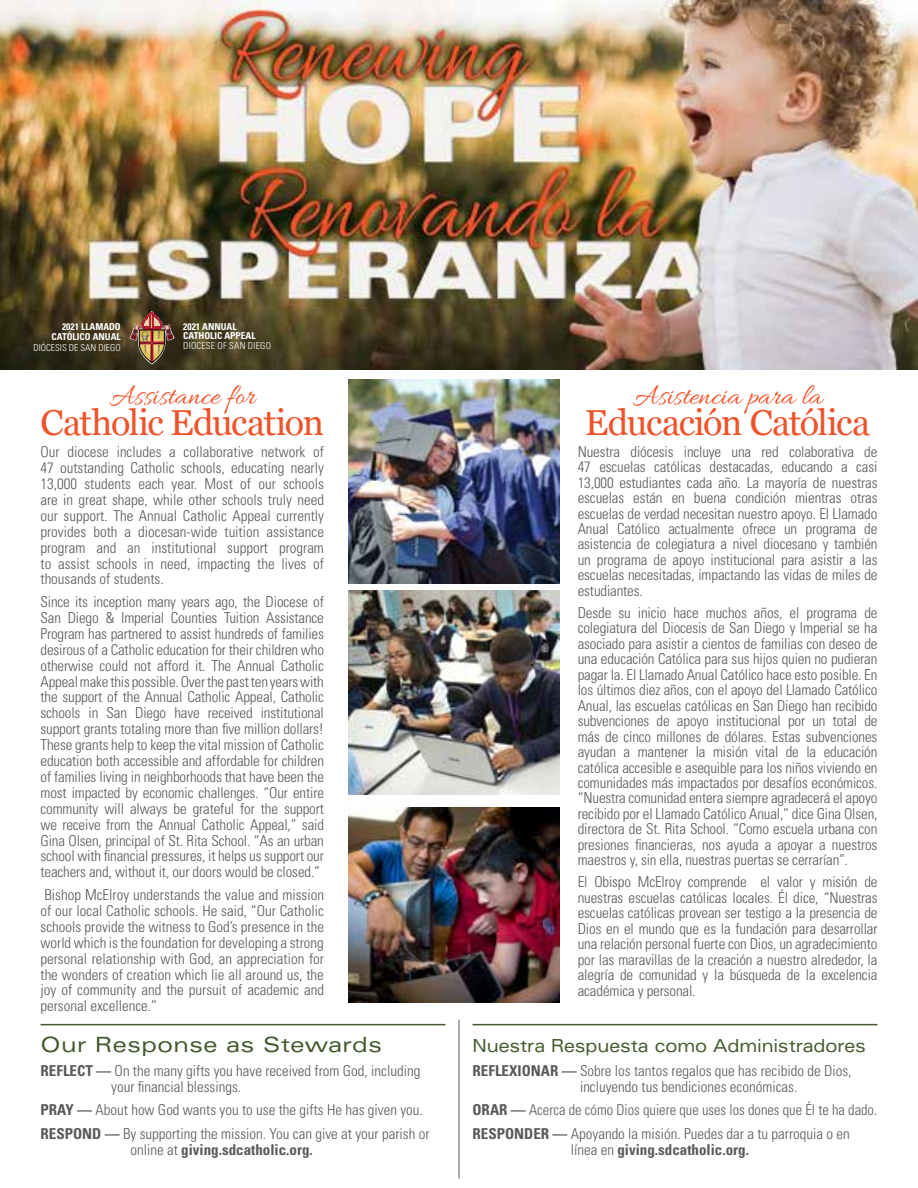
<style>
.page{position:relative;width:918px;height:1188px;background:#fff}
.page>*{position:absolute;margin:0;border:0;box-sizing:border-box;transform-origin:0 0}
.t1{font:36px "Georgia";letter-spacing:-.04em;color:#f05329}
.t2{font:30px "Allura";color:#f05329}
.t3{font:expanded 21px "Univers";letter-spacing:.015em;color:#44592d}
.t4{font:expanded 18px "Univers";letter-spacing:-.005em;color:#44592d;scale:.9 1}
.t5{font:300 condensed 15px/15.9px "Univers";color:#58595b;text-align:justify}
.t6{font:700 condensed 15px "Univers";color:#58595b}
.t7{font:700 condensed 9.45px/9.4px "Univers";color:#fff}
.t8{font:300 condensed 9.45px "Univers";color:#fff}
.t9{font:300 condensed 9.45px "Univers";letter-spacing:.02em;color:#fff}
.s1{font-weight:700}
.s2{font-weight:300}
</style>
<div class="page">
<hr style="left:40px;top:1024px;width:406px;height:1px;background:#44592d">
<img style="left:348px;top:379px;width:211px;height:204px">
<img style="left:348px;top:591px;width:211px;height:204px">
<img style="left:348px;top:808px;width:211px;height:194px">
<hr style="left:472px;top:1024px;width:406px;height:1px;background:#44592d">
<hr style="left:459px;top:1020px;width:1px;height:159px;background:#58595b">
<img style="left:0;top:0;width:918px;height:369px">
<img style="left:129px;top:311px;width:46px;height:53px">
<p class="t7" style="left:52px;top:321px;width:71px;line-height:10.6px;text-align:right">2021 LLAMADO<br>CATÓLICO ANUAL</p>
<p class="t8" style="left:33px;top:342px;width:89px">DIÓCESIS DE SAN DIEGO</p>
<p class="t7" style="left:183px;top:321px;width:74px">2021 ANNUAL<br>CATHOLIC APPEAL</p>
<p class="t9" style="left:183px;top:340px;width:89px">DIOCESE OF SAN DIEGO</p>
<h2 class="t2" style="left:109px;top:379px;width:147px">Assistance for</h2>
<h1 class="t1" style="left:40px;top:396px;width:285px">Catholic Education</h1>
<p class="t5" style="left:40px;top:444px;width:285px">Our diocese includes a collaborative network of 47 outstanding Catholic schools, educating nearly 13,000 students each year. Most of our schools are in great shape, while other schools truly need our support. The Annual Catholic Appeal currently provides both a diocesan-wide tuition assistance program and an institutional support program to assist schools in need, impacting the lives of thousands of students.</p>
<p class="t5" style="left:40px;top:594px;width:285px">Since its inception many years ago, the Diocese of San Diego &amp; Imperial Counties Tuition Assistance Program has partnered to assist hundreds of families desirous of a Catholic education for their children who otherwise could not afford it. The Annual Catholic Appeal make this possible. Over the past ten years with the support of the Annual Catholic Appeal, Catholic schools in San Diego have received institutional support grants totaling more than five million dollars!<br>These grants help to keep the vital mission of Catholic education both accessible and affordable for children of families living in neighborhoods that have been the most impacted by economic challenges. “Our entire community will always be grateful for the support we receive from the Annual Catholic Appeal,” said Gina Olsen, principal of St. Rita School. “As an urban school with financial pressures, it helps us support our teachers and, without it, our doors would be closed.”</p>
<p class="t5" style="left:40px;top:887px;width:285px">Bishop McElroy understands the value and mission of our local Catholic schools. He said, “Our Catholic schools provide the witness to God’s presence in the world which is the foundation for developing a strong personal relationship with God, an appreciation for the wonders of creation which lie all around us, the joy of community and the pursuit of academic and personal excellence.”</p>
<h3 class="t3" style="left:40px;top:1033px;width:343px">Our Response as Stewards</h3>
<p class="t5" style="left:111px;top:1062px;width:311px;line-height:16.5px;text-indent:-71px"><span class="s1">REFLECT —</span> On the many gifts you have received from God, including your financial blessings.</p>
<p class="t5" style="left:40px;top:1098px;width:391px;line-height:23.2px"><span class="s1">PRAY —</span> About how God wants you to use the gifts He has given you.<br><span class="s1">RESPOND —</span> By supporting the mission. You can give at your parish or</p>
<p class="t6" style="left:131px;top:1141px;width:184px"><span class="s2">online at</span> giving.sdcatholic.org.</p>
<h2 class="t2" style="left:633px;top:379px;width:191px">Asistencia para la</h2>
<h1 class="t1" style="left:585px;top:396px;width:287px">Educación Católica</h1>
<p class="t5" style="left:578px;top:444px;width:301px;line-height:15.5px">Nuestra diócesis incluye una red colaborativa de 47 escuelas católicas destacadas, educando a casi 13,000 estudiantes cada año. La mayoría de nuestras escuelas están en buena condición mientras otras escuelas de verdad necesitan nuestro apoyo. El Llamado Anual Católico actualmente ofrece un programa de asistencia de colegiatura a nivel diocesano y también un programa de apoyo institucional para asistir a las escuelas necesitadas, impactando las vidas de miles de estudiantes.</p>
<p class="t5" style="left:578px;top:605px;width:301px;line-height:15.5px">Desde su inicio hace muchos años, el programa de colegiatura del Diocesis de San Diego y Imperial se ha asociado para asistir a cientos de familias con deseo de una educación Católica para sus hijos quien no pudieran pagar la. El Llamado Anual Católico hace esto posible. En los últimos diez años, con el apoyo del Llamado Católico Anual, las escuelas católicas en San Diego han recibido subvenciones de apoyo institucional por un total de más de cinco millones de dólares. Estas subvenciones ayudan a mantener la misión vital de la educación católica accesible e asequible para los niños viviendo en comunidades más impactados por desafíos económicos. “Nuestra comunidad entera siempre agradecerá el apoyo recibido por el Llamado Católico Anual,” dice Gina Olsen, directora de St. Rita School. “Como escuela urbana con presiones financieras, nos ayuda a apoyar a nuestros maestros y, sin ella, nuestras puertas se cerrarían”.</p>
<p class="t5" style="left:578px;top:874px;width:301px;line-height:15.5px">El Obispo McElroy comprende el valor y misión de nuestras escuelas católicas locales. Él dice, “Nuestras escuelas católicas provean ser testigo a la presencia de Dios en el mundo que es la fundación para desarrollar una relación personal fuerte con Dios, un agradecimiento por las maravillas de la creación a nuestro alrededor, la alegría de comunidad y la búsqueda de la excelencia académica y personal.</p>
<p class="t4" style="left:472px;top:1035px;width:439px">Nuestra Respuesta como Administradores</p>
<p class="t5" style="left:580px;top:1062px;width:273px;line-height:16.5px;text-indent:-108px"><span class="s1">REFLEXIONAR —</span> Sobre los tantos regalos que has recibido de Dios, incluyendo tus bendiciones económicas.</p>
<p class="t5" style="left:472px;top:1098px;width:406px;line-height:23.2px"><span class="s1">ORAR —</span> Acerca de cómo Dios quiere que uses los dones que Él te ha dado.<br><span class="s1">RESPONDER —</span> Apoyando la misión. Puedes dar a tu parroquia o en</p>
<p class="t6" style="left:571px;top:1141px;width:180px"><span class="s2">línea en</span> giving.sdcatholic.org.</p>
</div>
